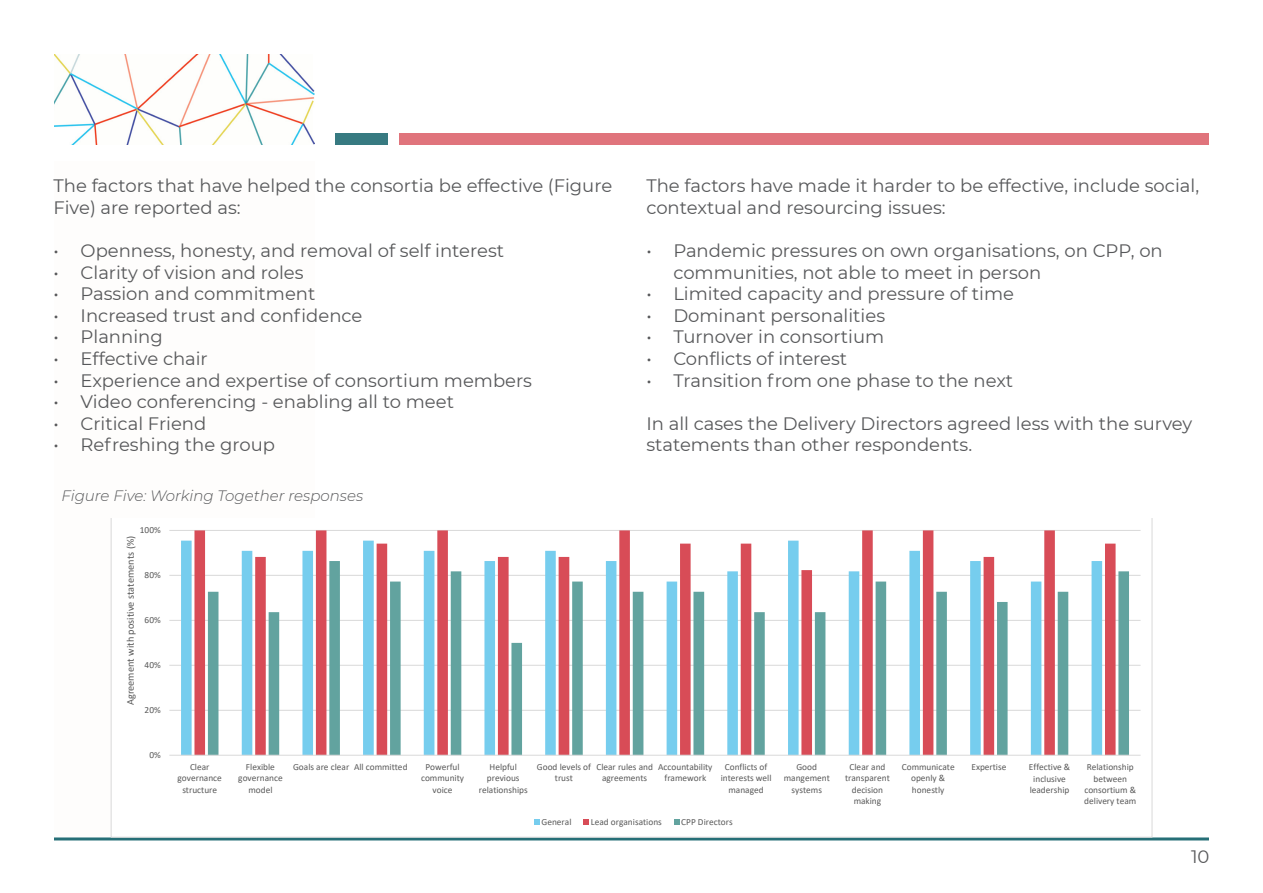
<style>
.page{position:relative;width:1263px;height:893px;background:#fff}
.page>*{position:absolute;margin:0;border:0;box-sizing:border-box;transform-origin:0 0}
.t1{font:18px/21.6px "Montserrat";color:#57585a}
.Figures{font:italic 300 15px "Montserrat";color:#57585a}
.t2{font:10.35px "Calibri";color:#595959}
.t3{font:9.3px/11.4px "Calibri";color:#595959;text-align:center}
</style>
<div class="page">
<div style="left:400px;top:133px;width:809px;height:12px;background:#e0747c"></div>
<div style="left:335px;top:133px;width:53px;height:12px;background:#377a81"></div>
<img style="left:54px;top:54px;width:261px;height:91px">
<hr style="left:54px;top:837px;width:1155px;height:3px;background:#266f77">
<svg style="left:111px;top:519px;width:1041px;height:318px"></svg>
<p class="t1" style="left:54px;top:174px;width:560px">The factors that have helped the consortia be effective (Figure<br>Five) are reported as:</p>
<p class="t1" style="left:54px;top:239px;width:452px">• Openness, honesty, and removal of self interest</p>
<p class="t1" style="left:54px;top:261px;width:252px">• Clarity of vision and roles</p>
<p class="t1" style="left:54px;top:282px;width:263px">• Passion and commitment</p>
<p class="t1" style="left:54px;top:304px;width:310px">• Increased trust and confidence</p>
<p class="t1" style="left:54px;top:325px;width:111px">• Planning</p>
<p class="t1" style="left:54px;top:347px;width:156px">• Effective chair</p>
<p class="t1" style="left:54px;top:369px;width:480px">• Experience and expertise of consortium members</p>
<p class="t1" style="left:54px;top:390px;width:402px">• Video conferencing - enabling all to meet</p>
<p class="t1" style="left:54px;top:412px;width:154px">• Critical Friend</p>
<p class="t1" style="left:54px;top:433px;width:223px">• Refreshing the group</p>
<p class="Figures" style="left:61px;top:486px;width:303px">Figure Five: Working Together responses</p>
<p class="t3" style="left:140px;top:524px;width:22px">100%</p>
<p class="t2" style="left:123px;top:705px;width:171px;rotate:-90deg">Agreement with positive statements (%)</p>
<p class="t3" style="left:145px;top:569px;width:18px">80%</p>
<p class="t3" style="left:145px;top:614px;width:18px">60%</p>
<p class="t3" style="left:145px;top:659px;width:18px">40%</p>
<p class="t3" style="left:145px;top:704px;width:18px">20%</p>
<p class="t3" style="left:149px;top:749px;width:13px">0%</p>
<p class="t1" style="left:646px;top:174px;width:554px">The factors have made it harder to be effective, include social, contextual and resourcing issues:</p>
<p class="t1" style="left:673px;top:239px;width:491px;text-indent:-27px">• Pandemic pressures on own organisations, on CPP, on communities, not able to meet in person</p>
<p class="t1" style="left:646px;top:282px;width:369px">• Limited capacity and pressure of time</p>
<p class="t1" style="left:646px;top:304px;width:240px">• Dominant personalities</p>
<p class="t1" style="left:646px;top:325px;width:239px">• Turnover in consortium</p>
<p class="t1" style="left:646px;top:347px;width:202px">• Conflicts of interest</p>
<p class="t1" style="left:646px;top:369px;width:368px">• Transition from one phase to the next</p>
<p class="t1" style="left:646px;top:412px;width:547px">In all cases the Delivery Directors agreed less with the survey statements than other respondents.</p>
<p class="t3" style="left:178px;top:761px;width:46px">Clear governance structure</p>
<p class="t3" style="left:238px;top:761px;width:46px">Flexible governance model</p>
<p class="t3" style="left:293px;top:761px;width:116px">Goals are clear All committed</p>
<p class="t3" style="left:421px;top:761px;width:45px">Powerful community voice</p>
<p class="t3" style="left:479px;top:761px;width:50px">Helpful previous relationships</p>
<p class="t3" style="left:537px;top:761px;width:56px">Good levels of trust</p>
<p class="t3" style="left:596px;top:761px;width:58px">Clear rules and agreements</p>
<p class="t3" style="left:658px;top:761px;width:56px">Accountability framework</p>
<p class="t3" style="left:721px;top:761px;width:52px">Conflicts of interests well managed</p>
<p class="t3" style="left:784px;top:761px;width:48px">Good mangement systems</p>
<p class="t3" style="left:845px;top:761px;width:46px">Clear and transparent decision making</p>
<p class="t3" style="left:902px;top:761px;width:54px">Communicate openly &amp; honestly</p>
<p class="t3" style="left:971px;top:761px;width:37px">Expertise</p>
<p class="t3" style="left:1029px;top:761px;width:43px">Effective &amp; inclusive leadership</p>
<p class="t3" style="left:1084px;top:761px;width:53px">Relationship between consortium &amp; delivery team</p>
<p class="t3" style="left:541px;top:816px;width:32px">General</p>
<p class="t3" style="left:591px;top:816px;width:72px">Lead organisations</p>
<p class="t3" style="left:681px;top:816px;width:53px">CPP Directors</p>
<p class="t1" style="left:1191px;top:845px;width:20px">10</p>
</div>
